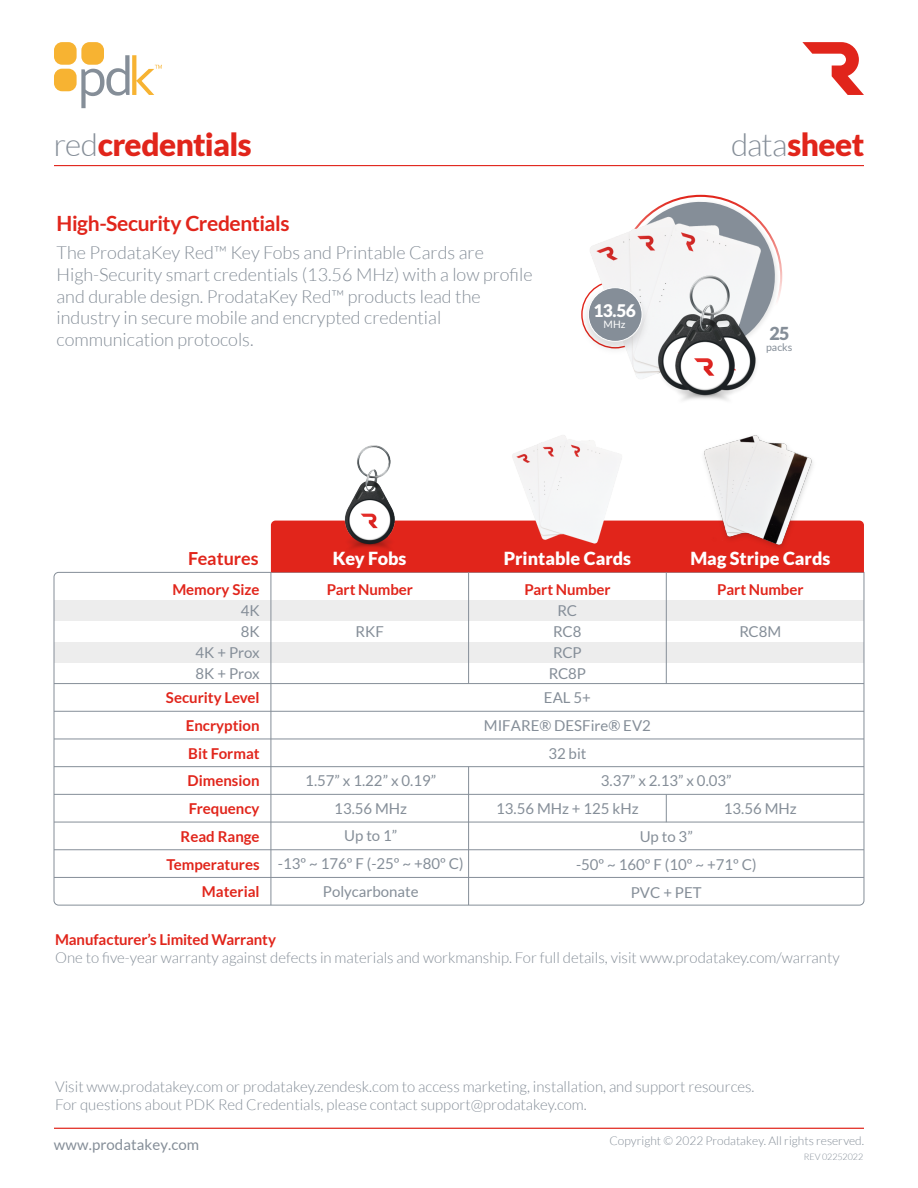
<style>
.page{position:relative;width:918px;height:1188px;background:#fff}
.page>*{position:absolute;margin:0;border:0;box-sizing:border-box;transform-origin:0 0}
.t1{font:900 31.5px "Lato";letter-spacing:-.02em;color:#e1251b}
.t2{font:700 21px "Lato";letter-spacing:-.02em;color:#e1251b}
.t3{font:300 18px/21.6px "Lato";color:#858e98}
.t4{font:900 18px "Lato";color:#fff}
.t5{font:700 18px "Lato";color:#e1251b}
.t6{font:900 17.85px "Lato";color:#858e98}
.t7{font:900 17.4px "Lato";color:#fff}
.t8{font:300 15px/18px "Lato";color:#858e98}
.t9{font:15px/21px "Lato";color:#858e98;text-align:center}
.t10{font:700 15px/27.8px "Lato";color:#e1251b;text-align:right}
.t11{font:300 12px "Lato";color:#858e98}
.t12{font:10.5px "Lato";letter-spacing:.005em;color:#858e98}
.t13{font:10.2px "Lato";color:#fff}
.t14{font:300 9px "Lato";letter-spacing:-.01em;color:#858e98}
.s1{font-weight:300;color:#858e98}
</style>
<div class="page">
<hr style="left:54px;top:165px;width:810px;height:1px;background:#e1251b">
<div style="left:81px;top:42px;width:23px;height:23px;background:#f7b332;border-radius:8px"></div>
<div style="left:54px;top:69px;width:23px;height:22px;background:#f7b332;border-radius:8px"></div>
<div style="left:54px;top:42px;width:23px;height:23px;background:#f7b332;border-radius:8px"></div>
<svg style="left:81px;top:55px;width:81px;height:53px"></svg>
<svg style="left:802px;top:42px;width:62px;height:53px"></svg>
<hr style="left:54px;top:1128px;width:810px;height:1px;background:#e1251b">
<svg style="left:53px;top:572px;width:812px;height:334px"></svg>
<div style="left:271px;top:521px;width:593px;height:51px;background:#e1251b"></div>
<hr style="left:271px;top:572px;width:1px;height:333px;background:#858e98">
<hr style="left:468px;top:572px;width:1px;height:112px;background:#858e98">
<hr style="left:666px;top:572px;width:1px;height:112px;background:#858e98">
<svg style="left:666px;top:794px;width:1px;height:28px"></svg>
<hr style="left:468px;top:767px;width:1px;height:138px;background:#858e98">
<img style="left:506px;top:435px;width:123px;height:115px">
<img style="left:698px;top:435px;width:122px;height:119px">
<img style="left:337px;top:445px;width:65px;height:108px">
<svg style="left:656px;top:195px;width:126px;height:111px"></svg>
<img style="left:590px;top:208px;width:181px;height:193px">
<img style="left:581px;top:282px;width:73px;height:78px">
<div style="left:588px;top:288px;width:54px;height:53px;background:#858e98;border-radius:50%"></div>
<div style="left:588px;top:287px;width:54px;height:55px;border:1px solid #fff;border-radius:50%"></div>
<h1 class="t1" style="left:54px;top:126px;width:199px"><span class="s1">red</span>credentials</h1>
<h1 class="t1" style="left:731px;top:126px;width:135px"><span class="s1">data</span>sheet</h1>
<h2 class="t2" style="left:57px;top:211px;width:234px">High-Security Credentials</h2>
<p class="t3" style="left:57px;top:242px;width:478px">The ProdataKey Red™ Key Fobs and Printable Cards are High-Security smart credentials (13.56 MHz) with a low profile and durable design. ProdataKey Red™ products lead the industry in secure mobile and encrypted credential communication protocols.</p>
<p class="t7" style="left:594px;top:301px;width:44px">13.56</p>
<p class="t13" style="left:604px;top:319px;width:23px">MHz</p>
<p class="t6" style="left:769px;top:323px;width:22px">25</p>
<p class="t12" style="left:766px;top:341px;width:28px">packs</p>
<p class="t5" style="left:188px;top:549px;width:72px">Features</p>
<p class="t4" style="left:333px;top:548px;width:75px">Key Fobs</p>
<p class="t4" style="left:504px;top:548px;width:129px">Printable Cards</p>
<p class="t4" style="left:690px;top:548px;width:142px">Mag Stripe Cards</p>
<p class="t10" style="left:172px;top:575px;width:89px">Memory Size</p>
<p class="t10" style="left:717px;top:575px;width:88px">Part Number</p>
<p class="t9" style="left:196px;top:600px;width:66px;text-align:right">4K<br>8K<br>4K + Prox<br>8K + Prox</p>
<p class="t10" style="left:166px;top:684px;width:95px">Security Level<br>Encryption<br>Bit Format<br>Dimension<br>Frequency<br>Read Range<br>Temperatures<br>Material</p>
<p class="t9" style="left:544px;top:687px;width:48px">EAL 5+</p>
<p class="t10" style="left:327px;top:575px;width:88px">Part Number</p>
<p class="t10" style="left:524px;top:575px;width:88px">Part Number</p>
<p class="t9" style="left:549px;top:600px;width:39px">RC<br>RC8<br>RCP<br>RC8P</p>
<p class="t9" style="left:739px;top:621px;width:44px">RC8M</p>
<p class="t9" style="left:356px;top:621px;width:30px">RKF</p>
<p class="t9" style="left:484px;top:715px;width:169px">MIFARE® DESFire® EV2</p>
<p class="t9" style="left:548px;top:743px;width:40px">32 bit</p>
<p class="t9" style="left:601px;top:770px;width:132px">3.37” x 2.13” x 0.03”</p>
<p class="t9" style="left:278px;top:767px;width:187px;line-height:27.6px">1.57” x 1.22” x 0.19”<br>13.56 MHz<br>Up to 1”<br>-13º ~ 176º F (-25º ~ +80º C)<br>Polycarbonate</p>
<p class="t9" style="left:496px;top:798px;width:144px">13.56 MHz + 125 kHz</p>
<p class="t9" style="left:724px;top:798px;width:74px">13.56 MHz</p>
<p class="t9" style="left:576px;top:823px;width:182px;line-height:27.8px">Up to 3”<br>-50º ~ 160º F (10º ~ +71º C)<br>PVC + PET</p>
<p class="t10" style="left:55px;top:926px;width:222px">Manufacturer’s Limited Warranty</p>
<p class="t8" style="left:55px;top:949px;width:786px">One to five-year warranty against defects in materials and workmanship. For full details, visit www.prodatakey.com/warranty</p>
<p class="t8" style="left:55px;top:1077px;width:701px">Visit www.prodatakey.com or prodatakey.zendesk.com to access marketing, installation, and support resources.<br>For questions about PDK Red Credentials, please contact support@prodatakey.com.</p>
<p class="t9" style="left:54px;top:1134px;width:147px">www.prodatakey.com</p>
<p class="t11" style="left:610px;top:1134px;width:256px">Copyright © 2022 Prodatakey. All rights reserved.</p>
<p class="t14" style="left:804px;top:1152px;width:61px">REV 02252022</p>
</div>
